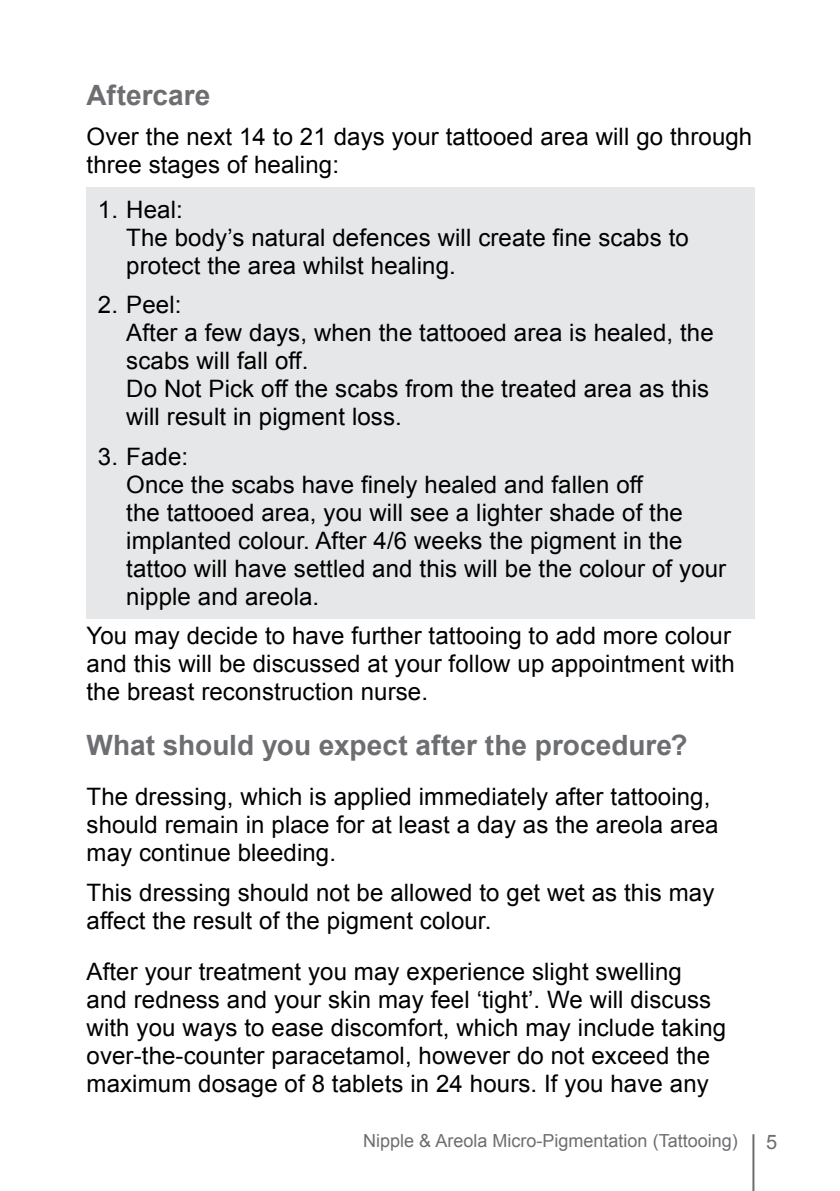
<style>
.page{position:relative;width:840px;height:1191px;background:#fff}
.page>*{position:absolute;margin:0;border:0;box-sizing:border-box;transform-origin:0 0}
.t1{font:700 28px "Arial";color:#6d6e71}
.t2{font:24px/28px "Arial";letter-spacing:.005em;color:#000}
.t3{font:20px "Arial";color:#6d6e71}
.t4{font:18px "Arial";color:#6d6e71}
</style>
<div class="page">
<div style="left:86px;top:187px;width:668px;height:431px;background:#e6e7e8"></div>
<hr style="left:752px;top:1134px;width:2px;height:57px;background:#6d6e71">
<p class="t1" style="left:86px;top:77px;width:125px">Aftercare</p>
<p class="t2" style="left:86px;top:123px;width:667px">Over the next 14 to 21 days your tattooed area will go through three stages of healing:</p>
<p class="t2" style="left:126px;top:196px;width:563px;text-indent:-28px">1. Heal:<br>The body’s natural defences will create fine scabs to protect the area whilst healing.</p>
<p class="t2" style="left:126px;top:291px;width:588px;text-indent:-28px">2. Peel:<br>After a few days, when the tattooed area is healed, the scabs will fall off.<br>Do Not Pick off the scabs from the treated area as this will result in pigment loss.</p>
<p class="t2" style="left:126px;top:442px;width:601px;text-indent:-28px">3. Fade:<br>Once the scabs have finely healed and fallen off<br>the tattooed area, you will see a lighter shade of the implanted colour. After 4/6 weeks the pigment in the tattoo will have settled and this will be the colour of your nipple and areola.</p>
<p class="t2" style="left:86px;top:622px;width:649px">You may decide to have further tattooing to add more colour and this will be discussed at your follow up appointment with the breast reconstruction nurse.</p>
<p class="t1" style="left:86px;top:726px;width:602px">What should you expect after the procedure?</p>
<p class="t2" style="left:86px;top:783px;width:633px">The dressing, which is applied immediately after tattooing, should remain in place for at least a day as the areola area may continue bleeding.</p>
<p class="t2" style="left:86px;top:878px;width:629px">This dressing should not be allowed to get wet as this may affect the result of the pigment colour.</p>
<p class="t2" style="left:86px;top:957px;width:641px">After your treatment you may experience slight swelling and redness and your skin may feel ‘tight’. We will discuss with you ways to ease discomfort, which may include taking over-the-counter paracetamol, however do not exceed the maximum dosage of 8 tablets in 24 hours. If you have any</p>
<p class="t4" style="left:363px;top:1129px;width:376px">Nipple &amp; Areola Micro-Pigmentation (Tattooing)</p>
<p class="t3" style="left:765px;top:1128px;width:13px">5</p>
</div>
